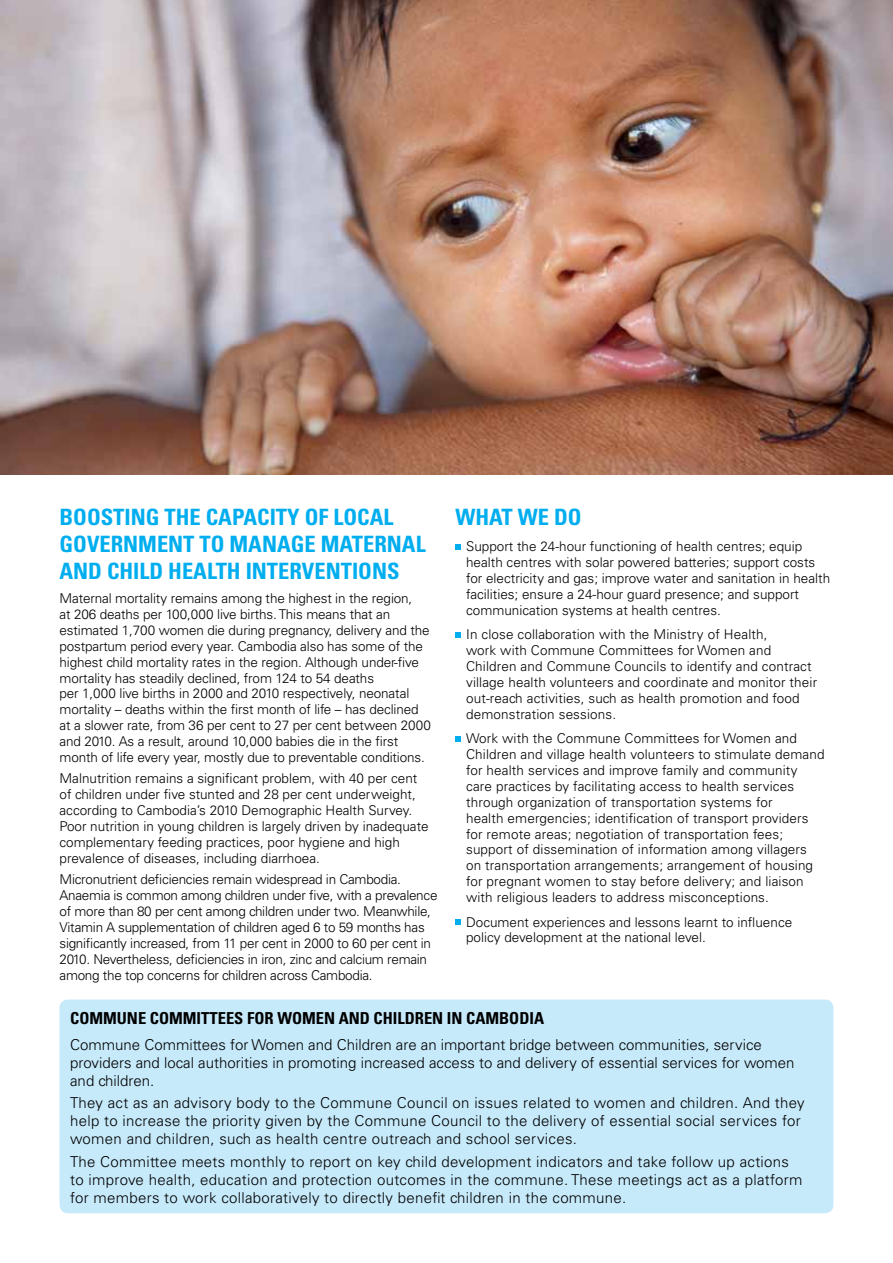
<style>
.page{position:relative;width:893px;height:1263px;background:#fff}
.page>*{position:absolute;margin:0;border:0;box-sizing:border-box;transform-origin:0 0}
.t1{font:700 condensed 22.5px/27px "Univers LT Std";color:#00aeef}
.t2{font:700 condensed 16.5px "Univers LT Std";color:#000}
.t3{font:300 15px/18px "Univers LT Std";letter-spacing:.02em;color:#000}
.t4{font:300 15px/18px "Univers LT Std";color:#000}
.t5{font:300 13.5px/15.9px "Univers LT Std";color:#000}
.t6{font:300 13.5px/15.9px "Univers LT Std";letter-spacing:-.02em;color:#000}
</style>
<div class="page">
<svg style="left:455px;top:544px;width:5px;height:5px"></svg>
<svg style="left:455px;top:633px;width:5px;height:5px"></svg>
<svg style="left:455px;top:736px;width:5px;height:5px"></svg>
<svg style="left:455px;top:919px;width:5px;height:5px"></svg>
<img style="left:0;top:0;width:893px;height:474px">
<div style="left:60px;top:999px;width:773px;height:214px;background:#c7eafb;border-radius:9px"></div>
<h1 class="t1" style="left:60px;top:503px;width:366px">BOOSTING THE CAPACITY OF LOCAL<br>GOVERNMENT TO MANAGE MATERNAL<br>AND CHILD HEALTH INTERVENTIONS</h1>
<p class="t5" style="left:60px;top:590px;width:373px">Maternal mortality remains among the highest in the region,<br>at 206 deaths per 100,000 live births. This means that an estimated 1,700 women die during pregnancy, delivery and the postpartum period every year. Cambodia also has some of the highest child mortality rates in the region. Although under-five mortality has steadily declined, from 124 to 54 deaths<br>per 1,000 live births in 2000 and 2010 respectively, neonatal mortality – deaths within the first month of life – has declined at a slower rate, from 36 per cent to 27 per cent between 2000 and 2010. As a result, around 10,000 babies die in the first month of life every year, mostly due to preventable conditions.</p>
<p class="t5" style="left:60px;top:771px;width:371px">Malnutrition remains a significant problem, with 40 per cent of children under five stunted and 28 per cent underweight, according to Cambodia’s 2010 Demographic Health Survey.<br>Poor nutrition in young children is largely driven by inadequate complementary feeding practices, poor hygiene and high prevalence of diseases, including diarrhoea.</p>
<p class="t6" style="left:60px;top:872px;width:379px">Micronutrient deficiencies remain widespread in Cambodia.<br>Anaemia is common among children under five, with a prevalence of more than 80 per cent among children under two. Meanwhile, Vitamin A supplementation of children aged 6 to 59 months has significantly increased, from 11 per cent in 2000 to 60 per cent in 2010. Nevertheless, deficiencies in iron, zinc and calcium remain among the top concerns for children across Cambodia.</p>
<p class="t2" style="left:70px;top:1008px;width:475px">COMMUNE COMMITTEES FOR WOMEN AND CHILDREN IN CAMBODIA</p>
<p class="t4" style="left:70px;top:1036px;width:726px">Commune Committees for Women and Children are an important bridge between communities, service providers and local authorities in promoting increased access to and delivery of essential services for women and children.</p>
<p class="t3" style="left:70px;top:1094px;width:736px">They act as an advisory body to the Commune Council on issues related to women and children. And they help to increase the priority given by the Commune Council to the delivery of essential social services for women and children, such as health centre outreach and school services.</p>
<p class="t3" style="left:70px;top:1152px;width:734px">The Committee meets monthly to report on key child development indicators and take follow up actions to improve health, education and protection outcomes in the commune. These meetings act as a platform for members to work collaboratively to directly benefit children in the commune.</p>
<h1 class="t1" style="left:455px;top:503px;width:128px">WHAT WE DO</h1>
<p class="t5" style="left:466px;top:538px;width:366px">Support the 24-hour functioning of health centres; equip health centres with solar powered batteries; support costs for electricity and gas; improve water and sanitation in health facilities; ensure a 24-hour guard presence; and support communication systems at health centres.</p>
<p class="t5" style="left:466px;top:626px;width:353px">In close collaboration with the Ministry of Health,<br>work with Commune Committees for Women and Children and Commune Councils to identify and contract village health volunteers and coordinate and monitor their out-reach activities, such as health promotion and food demonstration sessions.</p>
<p class="t5" style="left:466px;top:730px;width:360px">Work with the Commune Committees for Women and Children and village health volunteers to stimulate demand for health services and improve family and community care practices by facilitating access to health services through organization of transportation systems for<br>health emergencies; identification of transport providers for remote areas; negotiation of transportation fees; support of dissemination of information among villagers on transportation arrangements; arrangement of housing for pregnant women to stay before delivery; and liaison with religious leaders to address misconceptions.</p>
<p class="t5" style="left:466px;top:914px;width:328px">Document experiences and lessons learnt to influence policy development at the national level.</p>
</div>
